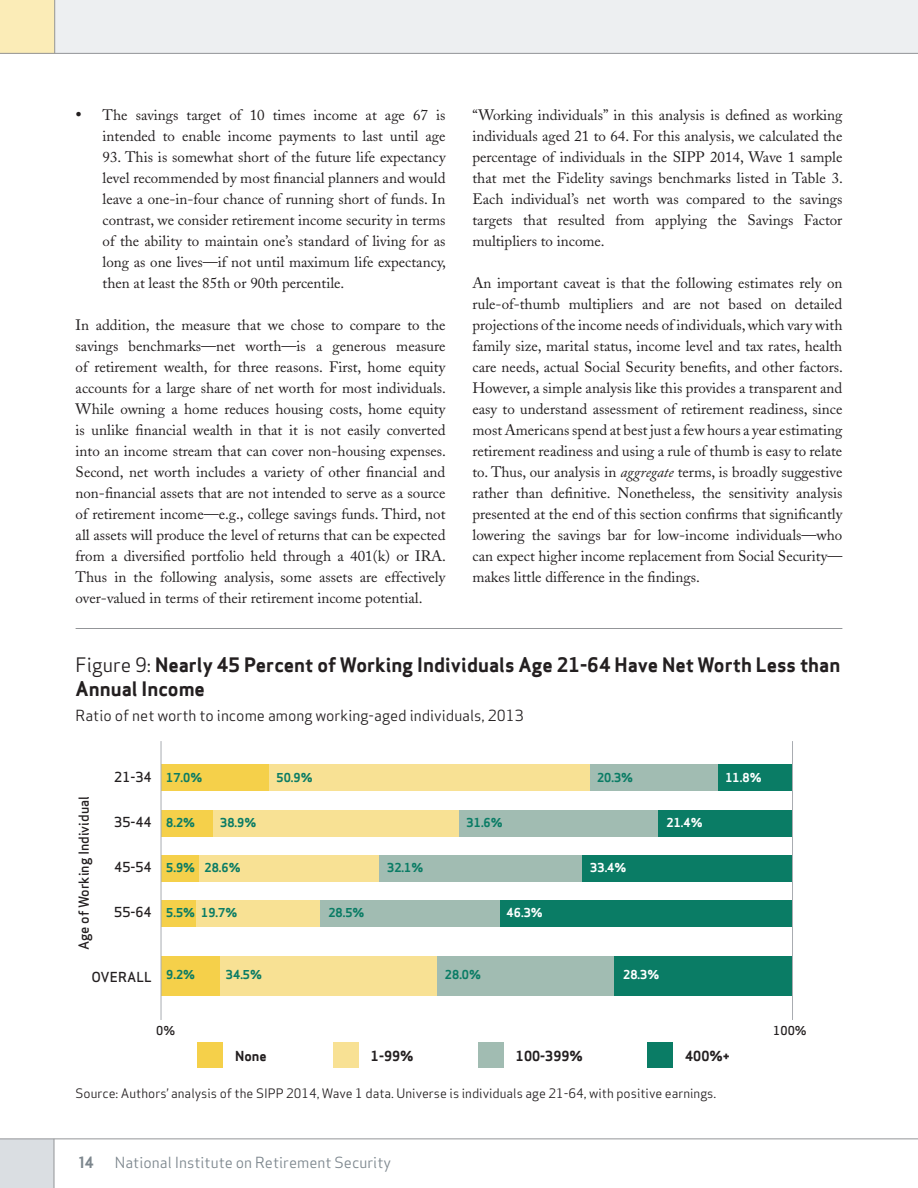
<style>
.page{position:relative;width:918px;height:1188px;background:#fff}
.page>*{position:absolute;margin:0;border:0;box-sizing:border-box;transform-origin:0 0}
.t1{font:19.5px/23.4px "Apex Sans Bold T";color:#231f20}
.t2{font:15px/21px "Adobe Caslon";color:#231f20;text-align:justify}
.t3{font:15px "Apex Sans Book T";color:#231f20}
.t4{font:15px "Apex Sans Book T";color:#7c868d}
.t5{font:15px "Apex Sans Bold C";color:#7c868d}
.t6{font:13.5px "Apex Sans Medium T";color:#231f20}
.t7{font:13.5px "Apex Sans Bold T";color:#231f20}
.t8{font:12.75px "Apex Sans Book T";color:#231f20}
.t9{font:12px "Apex Sans Bold T";color:#0a7c65}
.t10{font:12px "Apex Sans Bold T";color:#fff}
.t11{font:12px "Apex Sans Medium T";color:#231f20}
.s1{font-family:"Times New Roman";font-size:18px}
.s2{font-style:italic}
.s3{font-family:"Apex Sans Book T"}
.s4{font-family:"Apex Sans Bold T";font-size:12px;color:#0a7c65}
.s5{color:#0a7c65}
</style>
<div class="page">
<div style="left:0;top:1139px;width:54px;height:49px;background:#dadee2"></div>
<hr style="left:54px;top:1139px;width:1px;height:49px;background:#939598">
<hr style="left:0;top:1138px;width:918px;height:1px;background:#939598">
<div style="left:0;top:0;width:918px;height:53px;background:#edeff1"></div>
<div style="left:0;top:0;width:55px;height:53px;background:#fbecb7"></div>
<hr style="left:0;top:53px;width:918px;height:1px;background:#939598">
<hr style="left:54px;top:0;width:1px;height:53px;background:#939598">
<div style="left:718px;top:765px;width:74px;height:26px;background:#0a7c65"></div>
<div style="left:590px;top:765px;width:128px;height:26px;background:#a1bcb2"></div>
<div style="left:268px;top:765px;width:322px;height:26px;background:#f8e194"></div>
<div style="left:161px;top:765px;width:107px;height:26px;background:#f5d04a"></div>
<div style="left:657px;top:810px;width:135px;height:26px;background:#0a7c65"></div>
<div style="left:458px;top:810px;width:200px;height:26px;background:#a1bcb2"></div>
<div style="left:213px;top:810px;width:245px;height:26px;background:#f8e194"></div>
<div style="left:161px;top:810px;width:52px;height:26px;background:#f5d04a"></div>
<div style="left:581px;top:855px;width:211px;height:26px;background:#0a7c65"></div>
<div style="left:379px;top:855px;width:202px;height:26px;background:#a1bcb2"></div>
<div style="left:198px;top:855px;width:181px;height:26px;background:#f8e194"></div>
<div style="left:161px;top:855px;width:37px;height:26px;background:#f5d04a"></div>
<div style="left:500px;top:900px;width:293px;height:26px;background:#0a7c65"></div>
<div style="left:320px;top:900px;width:180px;height:26px;background:#a1bcb2"></div>
<div style="left:196px;top:900px;width:124px;height:26px;background:#f8e194"></div>
<div style="left:161px;top:900px;width:35px;height:26px;background:#f5d04a"></div>
<div style="left:614px;top:956px;width:178px;height:40px;background:#0a7c65"></div>
<div style="left:437px;top:956px;width:177px;height:40px;background:#a1bcb2"></div>
<div style="left:219px;top:956px;width:218px;height:40px;background:#f8e194"></div>
<div style="left:161px;top:956px;width:58px;height:40px;background:#f5d04a"></div>
<hr style="left:792px;top:741px;width:1px;height:279px;background:#a9acb1">
<hr style="left:161px;top:741px;width:1px;height:279px;background:#a9acb1">
<div style="left:197px;top:1042px;width:26px;height:25px;background:#f5d04a"></div>
<div style="left:333px;top:1042px;width:25px;height:25px;background:#f8e194"></div>
<div style="left:478px;top:1042px;width:25px;height:25px;background:#a1bcb2"></div>
<div style="left:647px;top:1042px;width:26px;height:25px;background:#0a7c65"></div>
<hr style="left:76px;top:628px;width:766px;height:1px;background:#939598">
<p class="t2" style="left:76px;top:104px;width:371px;text-align:right"><span class="s1">•</span> The savings target of 10 times income at age 67 is intended to enable income payments to last until age</p>
<p class="t2" style="left:103px;top:146px;width:345px">93. This is somewhat short of the future life expectancy level recommended by most financial planners and would leave a one-in-four chance of running short of funds. In contrast, we consider retirement income security in terms of the ability to maintain one’s standard of living for as long as one lives—if not until maximum life expectancy, then at least the 85th or 90th percentile.</p>
<p class="t2" style="left:76px;top:314px;width:372px">In addition, the measure that we chose to compare to the savings benchmarks—net worth—is a generous measure of retirement wealth, for three reasons. First, home equity accounts for a large share of net worth for most individuals.<br>While owning a home reduces housing costs, home equity is unlike financial wealth in that it is not easily converted into an income stream that can cover non-housing expenses.<br>Second, net worth includes a variety of other financial and non-financial assets that are not intended to serve as a source of retirement income—e.g., college savings funds. Third, not all assets will produce the level of returns that can be expected from a diversified portfolio held through a 401(k) or IRA.<br>Thus in the following analysis, some assets are effectively over-valued in terms of their retirement income potential.</p>
<p class="t2" style="left:472px;top:104px;width:372px">“Working individuals” in this analysis is defined as working individuals aged 21 to 64. For this analysis, we calculated the percentage of individuals in the SIPP 2014, Wave 1 sample that met the Fidelity savings benchmarks listed in Table 3.<br>Each individual’s net worth was compared to the savings targets that resulted from applying the Savings Factor multipliers to income.</p>
<p class="t2" style="left:472px;top:272px;width:372px">An important caveat is that the following estimates rely on rule-of-thumb multipliers and are not based on detailed projections of the income needs of individuals, which vary with family size, marital status, income level and tax rates, health care needs, actual Social Security benefits, and other factors.<br>However, a simple analysis like this provides a transparent and easy to understand assessment of retirement readiness, since most Americans spend at best just a few hours a year estimating retirement readiness and using a rule of thumb is easy to relate to. Thus, our analysis in <span class="s2">aggregate</span> terms, is broadly suggestive rather than definitive. Nonetheless, the sensitivity analysis presented at the end of this section confirms that significantly lowering the savings bar for low-income individuals—who can expect higher income replacement from Social Security— makes little difference in the findings.</p>
<p class="t1" style="left:76px;top:653px;width:766px"><span class="s3">Figure 9:</span> Nearly 45 Percent of Working Individuals Age 21-64 Have Net Worth Less than<br>Annual Income</p>
<p class="t3" style="left:76px;top:706px;width:450px">Ratio of net worth to income among working-aged individuals, 2013</p>
<p class="t6" style="left:75px;top:950px;width:156px;rotate:-90deg">Age of Working Individual</p>
<p class="t6" style="left:114px;top:768px;width:90px">21-34 <span class="s4">17.0%</span></p>
<p class="t9" style="left:277px;top:769px;width:38px">50.9%</p>
<p class="t9" style="left:597px;top:769px;width:38px">20.3%</p>
<p class="t10" style="left:725px;top:769px;width:38px">11.8%</p>
<p class="t6" style="left:114px;top:813px;width:82px">35-44 <span class="s4">8.2%</span></p>
<p class="t9" style="left:220px;top:814px;width:38px">38.9%</p>
<p class="t9" style="left:467px;top:814px;width:38px">31.6%</p>
<p class="t10" style="left:667px;top:814px;width:38px">21.4%</p>
<p class="t6" style="left:114px;top:859px;width:82px">45-54 <span class="s4">5.9%</span></p>
<p class="t9" style="left:387px;top:860px;width:38px">32.1%</p>
<p class="t10" style="left:590px;top:860px;width:76px">33.4%<span class="s5">22.9%</span></p>
<p class="t9" style="left:166px;top:905px;width:30px">5.5%</p>
<p class="t9" style="left:205px;top:860px;width:38px">28.6%</p>
<p class="t6" style="left:114px;top:904px;width:39px">55-64</p>
<p class="t9" style="left:201px;top:905px;width:38px">19.7%</p>
<p class="t9" style="left:328px;top:905px;width:38px">28.5%</p>
<p class="t10" style="left:507px;top:905px;width:38px">46.3%</p>
<p class="t6" style="left:91px;top:968px;width:62px">OVERALL</p>
<p class="t9" style="left:166px;top:967px;width:30px">9.2%</p>
<p class="t9" style="left:226px;top:967px;width:38px">34.5%</p>
<p class="t9" style="left:445px;top:967px;width:38px">28.0%</p>
<p class="t10" style="left:623px;top:967px;width:86px">28.3% <span class="s5">17.3%</span></p>
<p class="t11" style="left:156px;top:1022px;width:21px">0%</p>
<p class="t11" style="left:773px;top:1022px;width:35px">100%</p>
<p class="t7" style="left:235px;top:1047px;width:33px">None</p>
<p class="t7" style="left:371px;top:1047px;width:44px">1-99%</p>
<p class="t7" style="left:516px;top:1047px;width:69px">100-399%</p>
<p class="t7" style="left:685px;top:1047px;width:46px">400%+</p>
<p class="t8" style="left:76px;top:1085px;width:642px">Source: Authors’ analysis of the SIPP 2014, Wave 1 data. Universe is individuals age 21-64, with positive earnings.</p>
<p class="t5" style="left:79px;top:1153px;width:17px">14</p>
<p class="t4" style="left:115px;top:1153px;width:278px">National Institute on Retirement Security</p>
</div>
